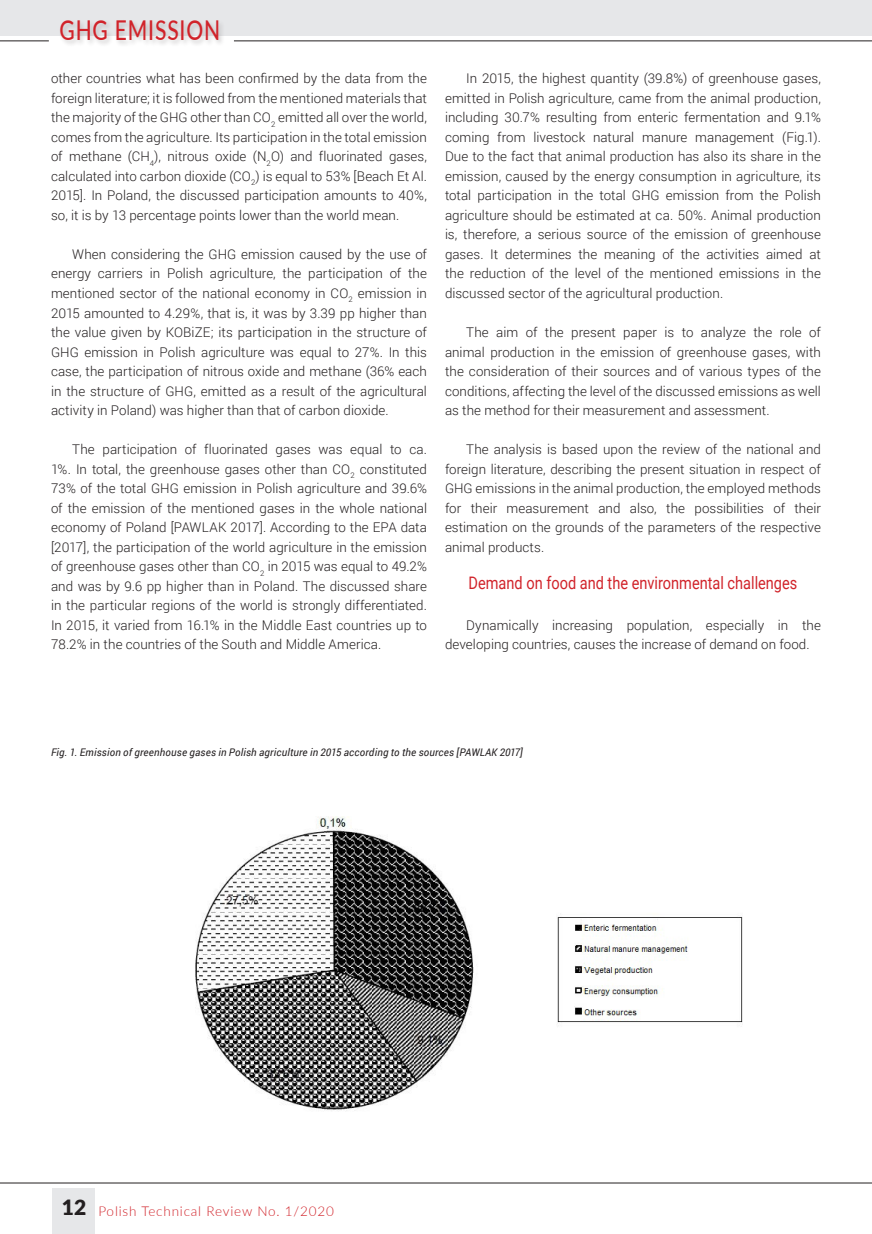
<style>
.page{position:relative;width:872px;height:1234px;background:#fff}
.page>*{position:absolute;margin:0;border:0;box-sizing:border-box;transform-origin:0 0}
.t1{font:500 27.3px "Lato";letter-spacing:.04em;color:#d1232a;scale:.77 1}
.SRODTYTOL{font:17.25px "Roboto";color:#d1232a;scale:.84 1}
.t2{font:300 13.5px "Lato";letter-spacing:.06em;color:#d1232a}
.Tekst_podstawowy_21{font:300 13.35px/19.5px "Roboto";letter-spacing:.005em;color:#231f20;text-align:justify}
.PODPIS_rysunku{font:italic 10.5px "Roboto";letter-spacing:.02em;color:#231f20}
.s1{font-weight:900;font-size:21px;color:#231f20}
</style>
<div class="page">
<div style="left:52px;top:1187px;width:42px;height:46px;background:#e6e7e9"></div>
<hr style="left:0;top:1182px;width:872px;height:1px;background:#231f20">
<div style="left:0;top:0;width:871px;height:36px;background:#e6e7e9"></div>
<div style="left:59px;top:19px;width:167px;height:28px;background:#231f20;opacity:.22"></div>
<hr style="left:0;top:40px;width:49px;height:1px;background:#231f20">
<hr style="left:234px;top:40px;width:638px;height:1px;background:#231f20">
<hr style="left:871px;top:0;width:1px;height:36px;background:#e6e7e9">
<img style="left:195px;top:816px;width:548px;height:295px">
<h1 class="t1" style="left:60px;top:10px;width:210px">GHG EMISSION</h1>
<p class="Tekst_podstawowy_21" style="left:51px;top:68px;width:377px">other countries what has been confirmed by the data from the foreign literature; it is followed from the mentioned materials that the majority of the GHG other than CO<sub>2</sub> emitted all over the world, comes from the agriculture. Its participation in the total emission of methane (CH<sub>4</sub>), nitrous oxide (N<sub>2</sub>O) and fluorinated gases, calculated into carbon dioxide (CO<sub>2</sub>) is equal to 53% [Beach Et Al.<br>2015]. In Poland, the discussed participation amounts to 40%, so, it is by 13 percentage points lower than the world mean.</p>
<p class="Tekst_podstawowy_21" style="left:51px;top:244px;width:377px;text-indent:21px">When considering the GHG emission caused by the use of energy carriers in Polish agriculture, the participation of the mentioned sector of the national economy in CO<sub>2</sub> emission in 2015 amounted to 4.29%, that is, it was by 3.39 pp higher than the value given by KOBiZE; its participation in the structure of GHG emission in Polish agriculture was equal to 27%. In this case, the participation of nitrous oxide and methane (36% each in the structure of GHG, emitted as a result of the agricultural activity in Poland) was higher than that of carbon dioxide.</p>
<p class="Tekst_podstawowy_21" style="left:51px;top:439px;width:377px;text-indent:21px">The participation of fluorinated gases was equal to ca.<br>1%. In total, the greenhouse gases other than CO<sub>2</sub> constituted 73% of the total GHG emission in Polish agriculture and 39.6% of the emission of the mentioned gases in the whole national economy of Poland [PAWLAK 2017]. According to the EPA data [2017], the participation of the world agriculture in the emission of greenhouse gases other than CO<sub>2</sub> in 2015 was equal to 49.2% and was by 9.6 pp higher than in Poland. The discussed share in the particular regions of the world is strongly differentiated.<br>In 2015, it varied from 16.1% in the Middle East countries up to 78.2% in the countries of the South and Middle America.</p>
<p class="Tekst_podstawowy_21" style="left:445px;top:68px;width:377px;text-indent:21px">In 2015, the highest quantity (39.8%) of greenhouse gases, emitted in Polish agriculture, came from the animal production, including 30.7% resulting from enteric fermentation and 9.1% coming from livestock natural manure management (Fig.1).<br>Due to the fact that animal production has also its share in the emission, caused by the energy consumption in agriculture, its total participation in the total GHG emission from the Polish agriculture should be estimated at ca. 50%. Animal production is, therefore, a serious source of the emission of greenhouse gases. It determines the meaning of the activities aimed at the reduction of the level of the mentioned emissions in the discussed sector of the agricultural production.</p>
<p class="Tekst_podstawowy_21" style="left:445px;top:322px;width:377px;text-indent:21px">The aim of the present paper is to analyze the role of animal production in the emission of greenhouse gases, with the consideration of their sources and of various types of the conditions, affecting the level of the discussed emissions as well as the method for their measurement and assessment.</p>
<p class="Tekst_podstawowy_21" style="left:445px;top:439px;width:377px;text-indent:21px">The analysis is based upon the review of the national and foreign literature, describing the present situation in respect of GHG emissions in the animal production, the employed methods for their measurement and also, the possibilities of their estimation on the grounds of the parameters of the respective animal products.</p>
<p class="SRODTYTOL" style="left:468px;top:571px;width:393px">Demand on food and the environmental challenges</p>
<p class="Tekst_podstawowy_21" style="left:445px;top:614px;width:377px;text-indent:21px">Dynamically increasing population, especially in the developing countries, causes the increase of demand on food.</p>
<p class="PODPIS_rysunku" style="left:51px;top:744px;width:473px">Fig. 1. Emission of greenhouse gases in Polish agriculture in 2015 according to the sources [PAWLAK 2017]</p>
<p class="t2" style="left:62px;top:1201px;width:274px"><span class="s1">12</span> Polish Technical Review No. 1/2020</p>
</div>
